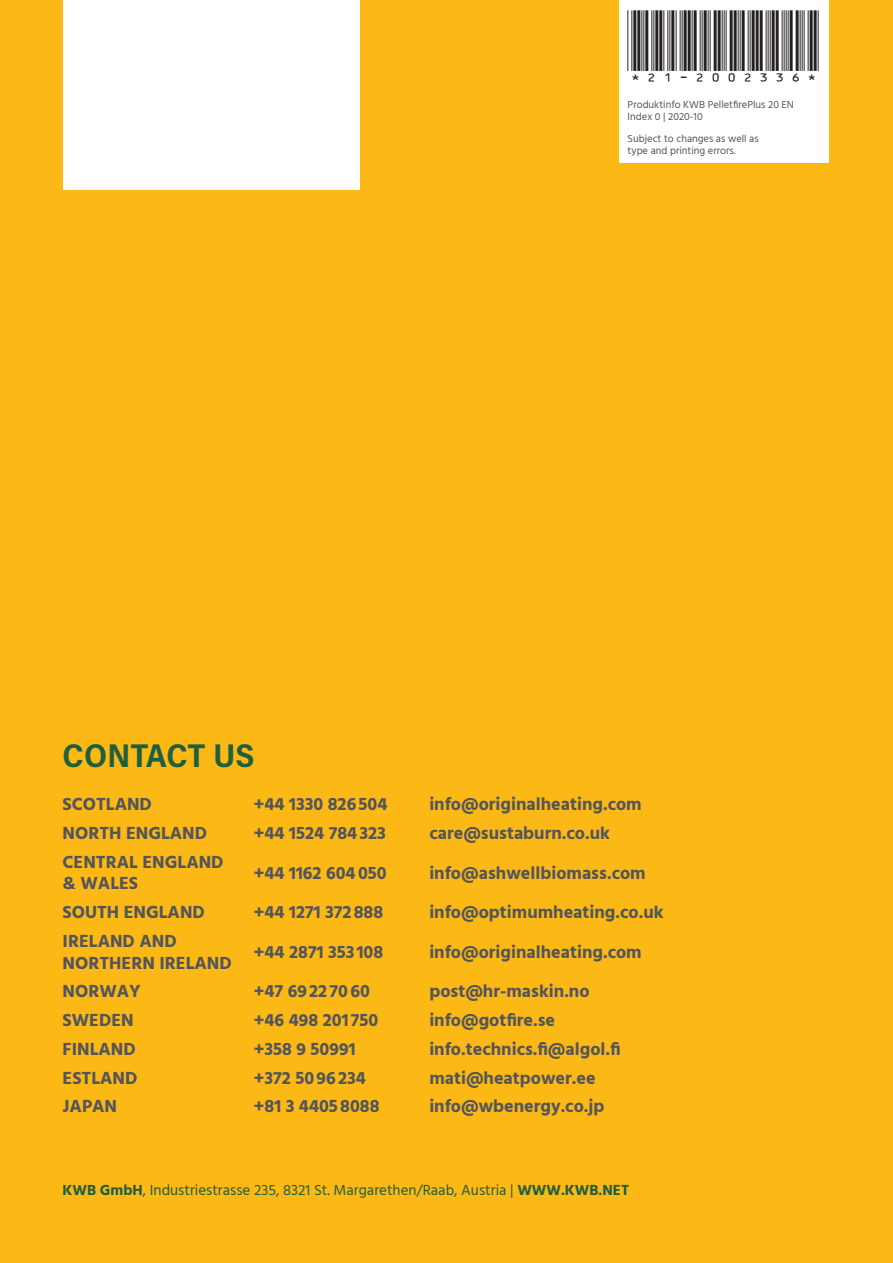
<style>
.page{position:relative;width:893px;height:1263px;background:#fcb814}
.page>*{position:absolute;margin:0;border:0;box-sizing:border-box;transform-origin:0 0}
.t1{font:700 33px "Acumin Pro Semi Cond";color:#1f5f40}
.Balkencode_U4{font:19.8px "ID Automation HC39 M";color:#231f20;scale:.83 1}
.t2{font:700 18px/21.6px "Hind Vadodara";color:#52555b}
.t3{font:15px "Hind Vadodara";color:#1f5f40}
.t4{font:10.5px/12.6px "Hind Vadodara";color:#52555b}
.s1{font-weight:700}
</style>
<div class="page">
<div style="left:63px;top:0;width:296px;height:189px;background:#fff"></div>
<div style="left:619px;top:0;width:209px;height:163px;background:#fff"></div>
<p class="Balkencode_U4" style="left:628px;top:53px;width:233px">*21-2002336*</p>
<p class="t1" style="left:63px;top:733px;width:193px">CONTACT US</p>
<p class="t4" style="left:628px;top:98px;width:168px">Produktinfo KWB PelletfirePlus 20 EN<br>Index 0 | 2020-10</p>
<p class="t4" style="left:628px;top:132px;width:133px">Subject to changes as well as type and printing errors.</p>
<p class="t2" style="left:63px;top:793px;width:91px">SCOTLAND</p>
<p class="t2" style="left:254px;top:793px;width:135px">+44 1330 826 504</p>
<p class="t2" style="left:429px;top:793px;width:214px">info@originalheating.com</p>
<p class="t2" style="left:63px;top:821px;width:146px">NORTH ENGLAND</p>
<p class="t2" style="left:254px;top:821px;width:134px">+44 1524 784 323</p>
<p class="t2" style="left:429px;top:821px;width:182px">care@sustaburn.co.uk</p>
<p class="t2" style="left:63px;top:850px;width:163px">CENTRAL ENGLAND &amp; WALES</p>
<p class="t2" style="left:254px;top:861px;width:134px">+44 1162 604 050</p>
<p class="t2" style="left:429px;top:861px;width:218px">info@ashwellbiomass.com</p>
<p class="t2" style="left:63px;top:901px;width:144px">SOUTH ENGLAND</p>
<p class="t2" style="left:254px;top:901px;width:131px">+44 1271 372 888</p>
<p class="t2" style="left:429px;top:901px;width:236px">info@optimumheating.co.uk</p>
<p class="t2" style="left:63px;top:929px;width:171px">IRELAND AND<br>NORTHERN IRELAND</p>
<p class="t2" style="left:254px;top:940px;width:131px">+44 2871 353 108</p>
<p class="t2" style="left:429px;top:940px;width:214px">info@originalheating.com</p>
<p class="t2" style="left:63px;top:980px;width:80px">NORWAY</p>
<p class="t2" style="left:254px;top:980px;width:117px">+47 69 22 70 60</p>
<p class="t2" style="left:429px;top:980px;width:162px">post@hr-maskin.no</p>
<p class="t2" style="left:63px;top:1008px;width:73px">SWEDEN</p>
<p class="t2" style="left:254px;top:1008px;width:126px">+46 498 201 750</p>
<p class="t2" style="left:429px;top:1008px;width:127px">info@gotfire.se</p>
<p class="t2" style="left:63px;top:1037px;width:75px">FINLAND</p>
<p class="t2" style="left:254px;top:1037px;width:103px">+358 9 50991</p>
<p class="t2" style="left:429px;top:1037px;width:193px">info.technics.fi@algol.fi</p>
<p class="t2" style="left:63px;top:1066px;width:76px">ESTLAND</p>
<p class="t2" style="left:254px;top:1066px;width:113px">+372 50 96 234</p>
<p class="t2" style="left:429px;top:1066px;width:168px">mati@heatpower.ee</p>
<p class="t2" style="left:63px;top:1095px;width:56px">JAPAN</p>
<p class="t2" style="left:254px;top:1095px;width:127px">+81 3 4405 8088</p>
<p class="t2" style="left:429px;top:1095px;width:177px">info@wbenergy.co.jp</p>
<p class="t3" style="left:63px;top:1180px;width:568px"><span class="s1">KWB GmbH</span>, Industriestrasse 235, 8321 St. Margarethen/Raab, Austria | <span class="s1">WWW.KWB.NET</span></p>
</div>
